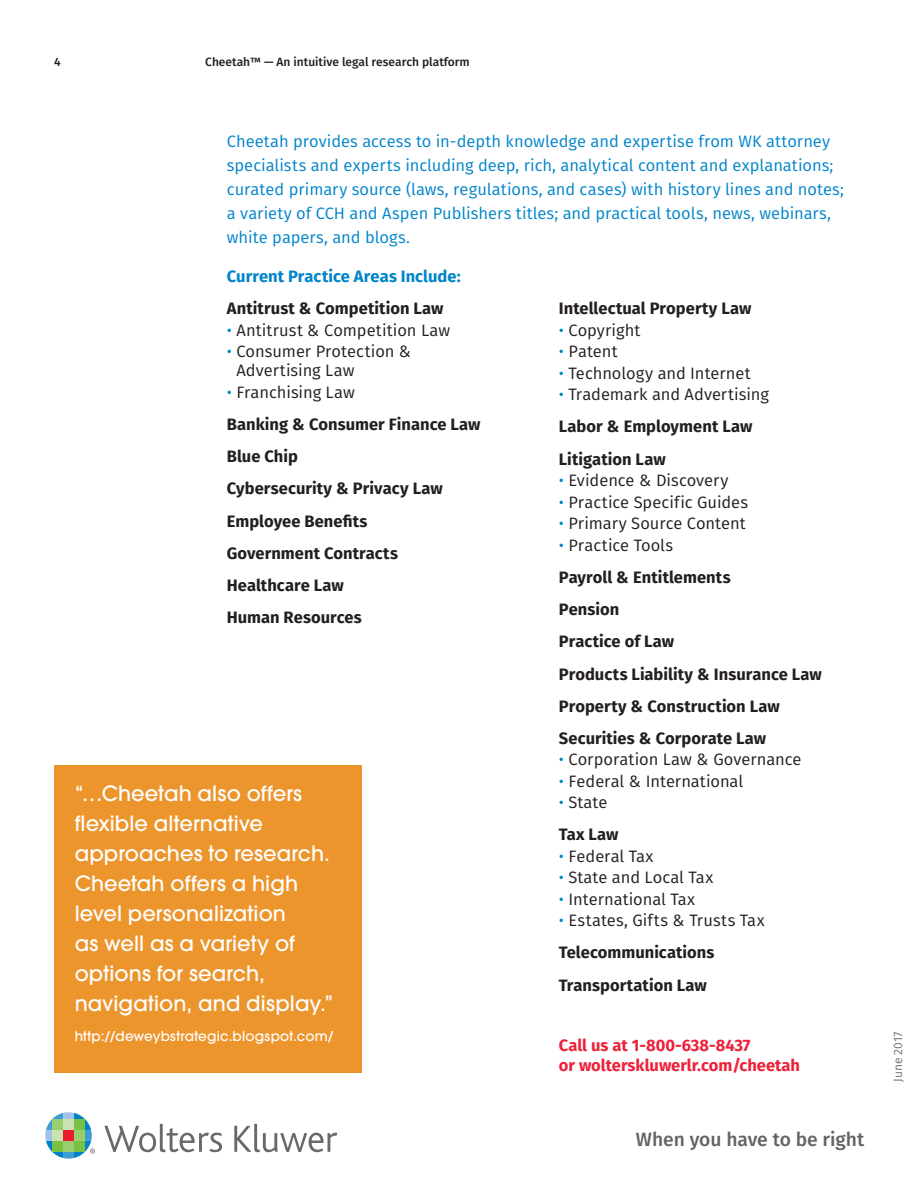
<style>
.page{position:relative;width:918px;height:1188px;background:#fff}
.page>*{position:absolute;margin:0;border:0;box-sizing:border-box;transform-origin:0 0}
.t1{font:500 21px/30px "Avant Garde";letter-spacing:.005em;color:#fff}
.t2{font:500 19.2px "Fira Sans";color:#636366}
.t3{font:700 16.5px "Fira Sans";letter-spacing:.005em;color:#231f20}
.t4{font:16.5px/18.8px "Fira Sans";color:#231f20}
.t5{font:16.5px/24px "Fira Sans";color:#0084ca}
.t6{font:700 16.5px/19.5px "Fira Sans";color:#ed213a}
.t7{font:700 16.5px "Fira Sans";color:#0084ca}
.t8{font:500 13.5px "Avant Garde";letter-spacing:.015em;color:#fff}
.t9{font:500 12px "Fira Sans";color:#231f20}
.t10{font:12px "Fira Sans";color:#717275}
.s1{color:#0084ca}
</style>
<div class="page">
<svg style="left:104px;top:1124px;width:118px;height:28px"></svg>
<svg style="left:234px;top:1124px;width:104px;height:28px"></svg>
<svg style="left:45px;top:1112px;width:50px;height:47px"></svg>
<div style="left:54px;top:765px;width:307px;height:307px;background:#ec952d"></div>
<p class="t9" style="left:54px;top:53px;width:8px">4</p>
<p class="t9" style="left:205px;top:53px;width:266px">Cheetah™ — An intuitive legal research platform</p>
<p class="t5" style="left:227px;top:129px;width:619px">Cheetah provides access to in-depth knowledge and expertise from WK attorney specialists and experts including deep, rich, analytical content and explanations; curated primary source (laws, regulations, and cases) with history lines and notes; a variety of CCH and Aspen Publishers titles; and practical tools, news, webinars, white papers, and blogs.</p>
<p class="t7" style="left:227px;top:263px;width:235px">Current Practice Areas Include:</p>
<p class="t3" style="left:227px;top:295px;width:218px">Antitrust &amp; Competition Law</p>
<p class="t4" style="left:227px;top:320px;width:225px"><span class="s1">•</span> Antitrust &amp; Competition Law</p>
<p class="t4" style="left:236px;top:342px;width:177px;text-indent:-10px"><span class="s1">•</span> Consumer Protection &amp;<br>Advertising Law</p>
<p class="t4" style="left:227px;top:382px;width:130px"><span class="s1">•</span> Franchising Law</p>
<p class="t3" style="left:227px;top:410px;width:255px">Banking &amp; Consumer Finance Law</p>
<p class="t3" style="left:227px;top:442px;width:73px">Blue Chip</p>
<p class="t3" style="left:227px;top:475px;width:218px">Cybersecurity &amp; Privacy Law</p>
<p class="t3" style="left:227px;top:507px;width:142px">Employee Benefits</p>
<p class="t3" style="left:227px;top:539px;width:173px">Government Contracts</p>
<p class="t3" style="left:227px;top:571px;width:119px">Healthcare Law</p>
<p class="t3" style="left:227px;top:604px;width:137px">Human Resources</p>
<p class="t3" style="left:559px;top:295px;width:194px">Intellectual Property Law</p>
<p class="t4" style="left:559px;top:320px;width:83px"><span class="s1">•</span> Copyright</p>
<p class="t4" style="left:559px;top:342px;width:60px"><span class="s1">•</span> Patent</p>
<p class="t4" style="left:559px;top:363px;width:193px"><span class="s1">•</span> Technology and Internet</p>
<p class="t4" style="left:559px;top:385px;width:212px"><span class="s1">•</span> Trademark and Advertising</p>
<p class="t3" style="left:559px;top:413px;width:195px">Labor &amp; Employment Law</p>
<p class="t3" style="left:559px;top:445px;width:108px">Litigation Law</p>
<p class="t4" style="left:559px;top:471px;width:171px"><span class="s1">•</span> Evidence &amp; Discovery</p>
<p class="t4" style="left:559px;top:492px;width:191px"><span class="s1">•</span> Practice Specific Guides</p>
<p class="t4" style="left:559px;top:514px;width:188px"><span class="s1">•</span> Primary Source Content</p>
<p class="t4" style="left:559px;top:535px;width:116px"><span class="s1">•</span> Practice Tools</p>
<p class="t3" style="left:559px;top:563px;width:173px">Payroll &amp; Entitlements</p>
<p class="t3" style="left:559px;top:595px;width:62px">Pension</p>
<p class="t3" style="left:559px;top:628px;width:117px">Practice of Law</p>
<p class="t3" style="left:559px;top:660px;width:265px">Products Liability &amp; Insurance Law</p>
<p class="t3" style="left:559px;top:692px;width:222px">Property &amp; Construction Law</p>
<p class="t3" style="left:559px;top:724px;width:209px">Securities &amp; Corporate Law</p>
<p class="t4" style="left:559px;top:750px;width:244px"><span class="s1">•</span> Corporation Law &amp; Governance</p>
<p class="t4" style="left:559px;top:771px;width:186px"><span class="s1">•</span> Federal &amp; International</p>
<p class="t4" style="left:559px;top:793px;width:50px"><span class="s1">•</span> State</p>
<p class="t3" style="left:559px;top:821px;width:61px">Tax Law</p>
<p class="t4" style="left:559px;top:846px;width:96px"><span class="s1">•</span> Federal Tax</p>
<p class="t4" style="left:559px;top:868px;width:156px"><span class="s1">•</span> State and Local Tax</p>
<p class="t4" style="left:559px;top:889px;width:138px"><span class="s1">•</span> International Tax</p>
<p class="t4" style="left:559px;top:911px;width:207px"><span class="s1">•</span> Estates, Gifts &amp; Trusts Tax</p>
<p class="t3" style="left:559px;top:939px;width:157px">Telecommunications</p>
<p class="t3" style="left:559px;top:972px;width:150px">Transportation Law</p>
<p class="t1" style="left:75px;top:778px;width:260px">“…Cheetah also offers flexible alternative approaches to research.<br>Cheetah offers a high level personalization<br>as well as a variety of options for search, navigation, and display.”</p>
<p class="t8" style="left:75px;top:1028px;width:261px">http://deweybstrategic.blogspot.com/</p>
<p class="t10" style="left:889px;top:1082px;width:52px;rotate:-90deg">June 2017</p>
<p class="t6" style="left:559px;top:1035px;width:243px">Call us at 1-800-638-8437<br>or wolterskluwerlr.com/cheetah</p>
<p class="t2" style="left:636px;top:1124px;width:230px">When you have to be right</p>
</div>
